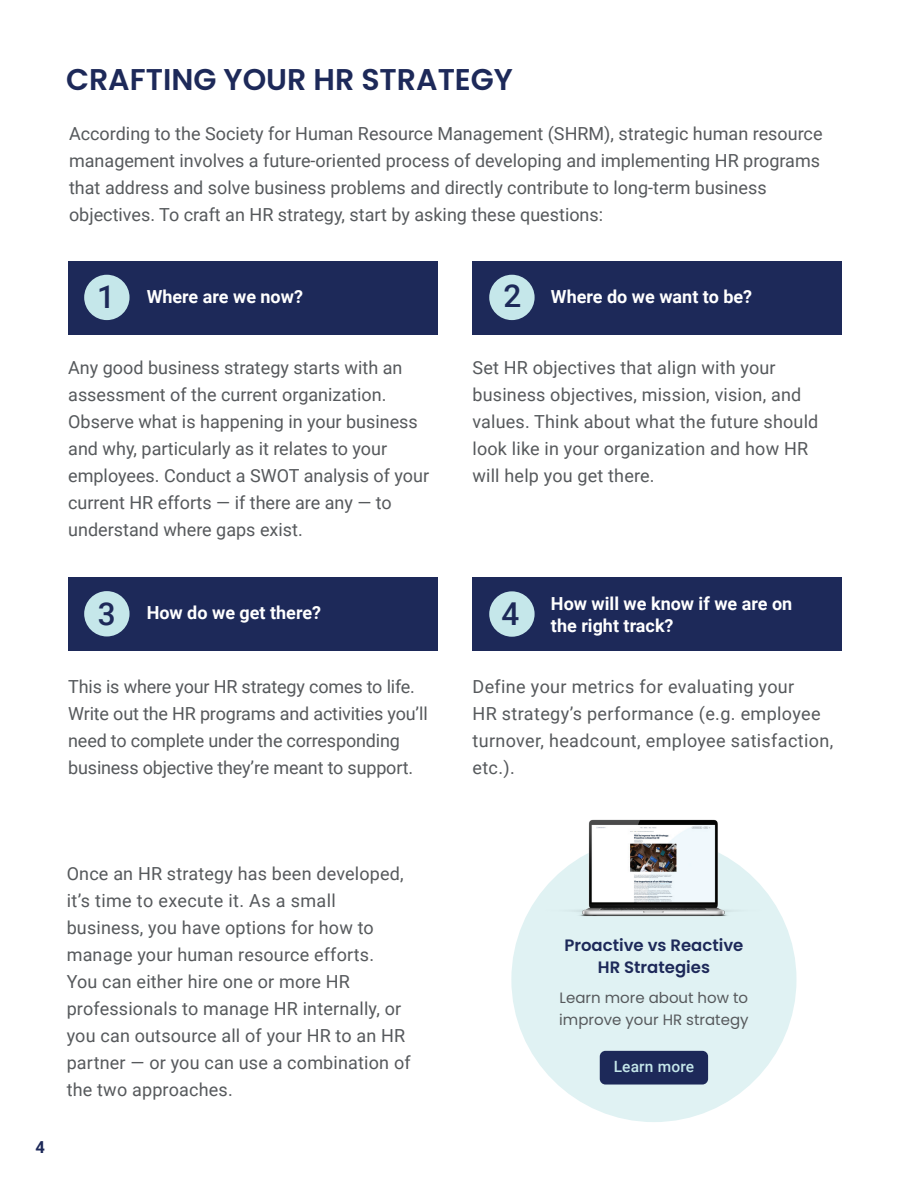
<style>
.page{position:relative;width:918px;height:1188px;background:#fff}
.page>*{position:absolute;margin:0;border:0;box-sizing:border-box;transform-origin:0 0}
.t1{font:500 31.5px "Roboto";color:#1d2959}
.t2{font:600 30px "Poppins";color:#1d2959}
.t3{font:18px/27px "Roboto";color:#56595c}
.t4{font:18px/27px "Roboto";letter-spacing:.02em;color:#56595c}
.t5{font:700 18px/22.5px "Roboto";color:#fff}
.t6{font:600 16.5px/22.5px "Poppins";color:#1d2959;text-align:center}
.t7{font:700 16.5px "Roboto";color:#1d2959}
.t8{font:500 15.45px "Roboto";letter-spacing:.01em;color:#c5e7ea}
.t9{font:15px/22.5px "Poppins";color:#56595c}
</style>
<div class="page">
<div style="left:511px;top:837px;width:285px;height:285px;background:#e0f2f3;border-radius:50%"></div>
<div style="left:68px;top:261px;width:370px;height:73px;background:#1d2959"></div>
<div style="left:68px;top:577px;width:370px;height:74px;background:#1d2959"></div>
<div style="left:472px;top:261px;width:370px;height:73px;background:#1d2959"></div>
<div style="left:472px;top:577px;width:370px;height:74px;background:#1d2959"></div>
<div style="left:84px;top:275px;width:46px;height:45px;background:#c5e7ea;border-radius:50%"></div>
<div style="left:84px;top:591px;width:46px;height:45px;background:#c5e7ea;border-radius:50%"></div>
<div style="left:489px;top:275px;width:46px;height:45px;background:#c5e7ea;border-radius:50%"></div>
<div style="left:489px;top:591px;width:46px;height:46px;background:#c5e7ea;border-radius:50%"></div>
<div style="left:600px;top:1051px;width:108px;height:34px;background:#1d2959;border-radius:6px"></div>
<img style="left:519px;top:819px;width:270px;height:115px">
<h2 class="t2" style="left:66px;top:63px;width:448px">CRAFTING YOUR HR STRATEGY</h2>
<p class="t3" style="left:69px;top:119px;width:755px">According to the Society for Human Resource Management (SHRM), strategic human resource management involves a future-oriented process of developing and implementing HR programs that address and solve business problems and directly contribute to long-term business objectives. To craft an HR strategy, start by asking these questions:</p>
<h1 class="t1" style="left:97px;top:275px;width:19px">1</h1>
<p class="t5" style="left:147px;top:284px;width:158px">Where are we now?</p>
<h1 class="t1" style="left:504px;top:274px;width:19px">2</h1>
<p class="t5" style="left:551px;top:284px;width:203px">Where do we want to be?</p>
<p class="t3" style="left:68px;top:353px;width:362px">Any good business strategy starts with an assessment of the current organization.<br>Observe what is happening in your business and why, particularly as it relates to your employees. Conduct a SWOT analysis of your current HR efforts — if there are any — to understand where gaps exist.</p>
<p class="t3" style="left:473px;top:353px;width:347px">Set HR objectives that align with your business objectives, mission, vision, and values. Think about what the future should look like in your organization and how HR will help you get there.</p>
<h1 class="t1" style="left:98px;top:592px;width:19px">3</h1>
<h1 class="t1" style="left:502px;top:592px;width:19px">4</h1>
<p class="t5" style="left:147px;top:601px;width:176px">How do we get there?</p>
<p class="t5" style="left:551px;top:591px;width:243px">How will we know if we are on the right track?</p>
<p class="t3" style="left:68px;top:673px;width:361px">This is where your HR strategy comes to life.<br>Write out the HR programs and activities you’ll need to complete under the corresponding business objective they’re meant to support.</p>
<p class="t4" style="left:473px;top:673px;width:362px">Define your metrics for evaluating your<br>HR strategy’s performance (e.g. employee turnover, headcount, employee satisfaction, etc.).</p>
<p class="t7" style="left:36px;top:1136px;width:11px">4</p>
<p class="t3" style="left:67px;top:859px;width:345px">Once an HR strategy has been developed, it’s time to execute it. As a small business, you have options for how to manage your human resource efforts.<br>You can either hire one or more HR professionals to manage HR internally, or you can outsource all of your HR to an HR partner — or you can use a combination of the two approaches.</p>
<p class="t6" style="left:564px;top:934px;width:181px">Proactive vs Reactive<br>HR Strategies</p>
<p class="t9" style="left:559px;top:986px;width:191px">Learn more about how to improve your HR strategy</p>
<p class="t8" style="left:614px;top:1056px;width:82px">Learn more</p>
</div>
